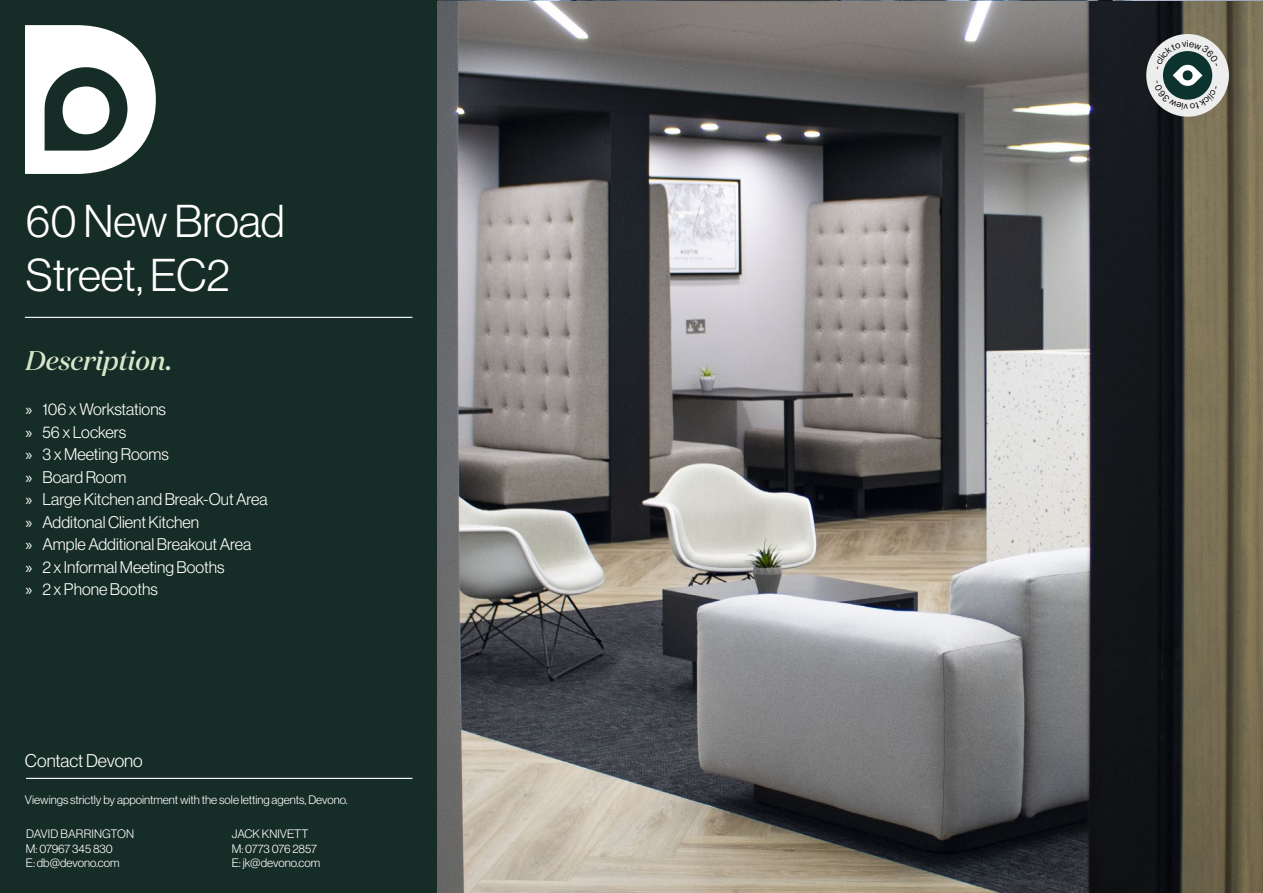
<style>
.page{position:relative;width:1263px;height:893px;background:#fff}
.page>*{position:absolute;margin:0;border:0;box-sizing:border-box;transform-origin:0 0}
.t1{font:45px/54px "N Haas Grotesk DS Pro 45 Lt";letter-spacing:-.005em;color:#fff}
.t2{font:italic 500 27px "Test Domaine Display";color:#d7e7ca}
.t3{font:18px "N Haas Grotesk DS Pro 45 Lt";color:#fff}
.t4{font:16.5px/22.5px "N Haas Grotesk DS Pro 45 Lt";color:#fff}
.t5{font:12px/14.4px "N Haas Grotesk DS Pro 45 Lt";color:#fff}
.s1{font-family:"Myriad Pro"}
</style>
<div class="page">
<div style="left:0;top:0;width:438px;height:893px;background:#162c26"></div>
<img style="left:437px;top:2px;width:826px;height:891px">
<svg style="left:25px;top:25px;width:131px;height:149px"></svg>
<hr style="left:25px;top:317px;width:387px;height:1px;background:#fff">
<hr style="left:26px;top:778px;width:386px;height:1px;background:#fff">
<div style="left:1146px;top:34px;width:83px;height:83px;background:#ededed;border-radius:50%"></div>
<svg style="left:1155px;top:40px;width:63px;height:70px"></svg>
<h1 class="t1" style="left:26px;top:194px;width:260px">60 New Broad<br>Street, EC2</h1>
<h2 class="t2" style="left:26px;top:344px;width:148px">Description.</h2>
<p class="t4" style="left:26px;top:398px;width:244px"><span class="s1">»</span> 106 x Workstations<br><span class="s1">»</span> 56 x Lockers<br><span class="s1">»</span> 3 x Meeting Rooms<br><span class="s1">»</span> Board Room<br><span class="s1">»</span> Large Kitchen and Break-Out Area <span class="s1">»</span> Additonal Client Kitchen<br><span class="s1">»</span> Ample Additional Breakout Area<br><span class="s1">»</span> 2 x Informal Meeting Booths<br><span class="s1">»</span> 2 x Phone Booths</p>
<p class="t3" style="left:25px;top:750px;width:119px">Contact Devono</p>
<p class="t5" style="left:25px;top:792px;width:324px">Viewings strictly by appointment with the sole letting agents, Devono.</p>
<p class="t5" style="left:26px;top:827px;width:110px">DAVID BARRINGTON<br>M: 07967 345 830<br>E: db@devono.com</p>
<p class="t5" style="left:232px;top:827px;width:90px">JACK KNIVETT<br>M: 0773 076 2857<br>E: jk@devono.com</p>
</div>
